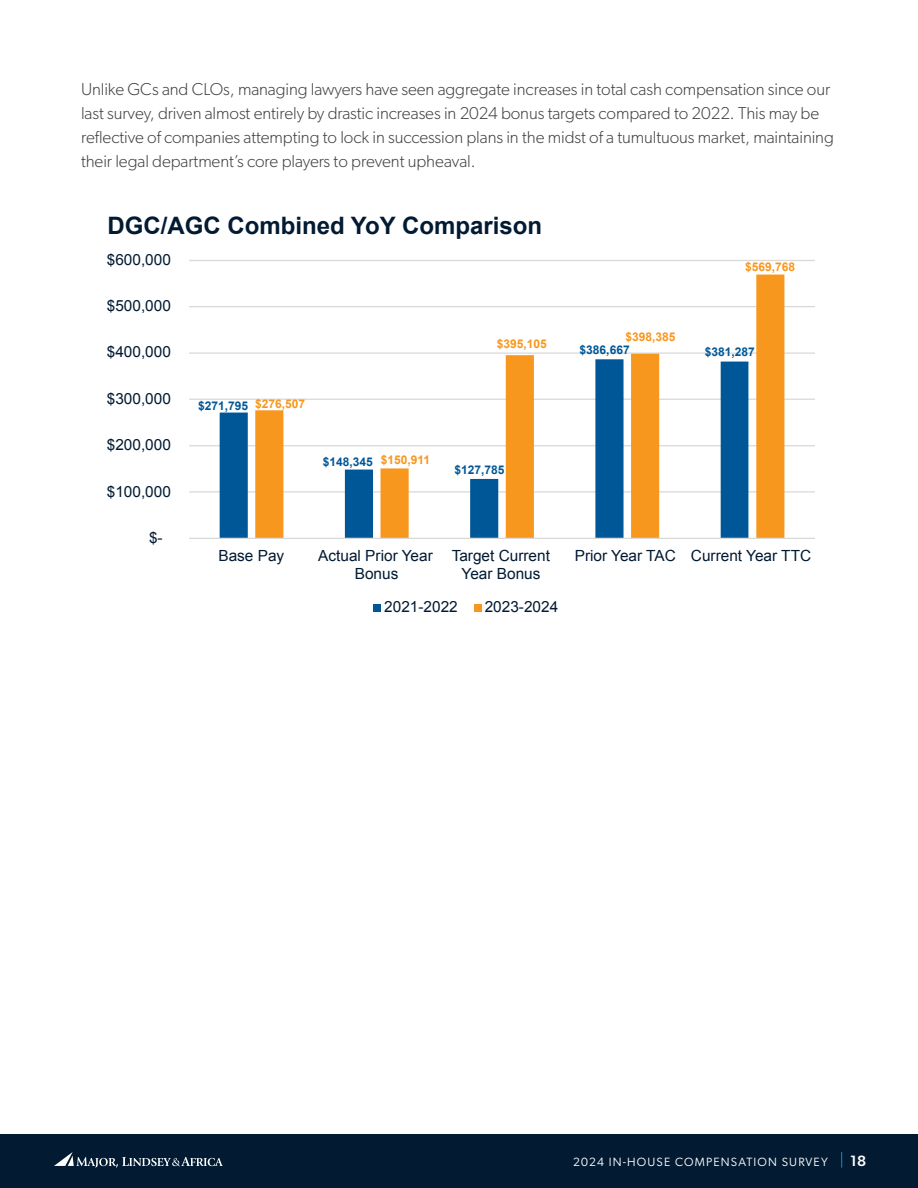
<style>
.page{position:relative;width:918px;height:1188px;background:#fff}
.page>*{position:absolute;margin:0;border:0;box-sizing:border-box;transform-origin:0 0}
.t1{font:700 24px "Arial";color:#021a32}
.t2{font:300 17.25px/24px "Gibson";letter-spacing:-.005em;color:#414042}
.t3{font:15.3px/18px "Arial";color:#021a32;text-align:center}
.t4{font:500 15px "Gibson";color:#fff}
.t5{font:700 12px "Arial";color:#005797}
.t6{font:700 12px "Arial";color:#f8971d}
.t7{font:12px "Gibson";letter-spacing:.1em;color:#fff}
</style>
<div class="page">
<div style="left:0;top:1134px;width:918px;height:54px;background:#021a32"></div>
<svg style="left:54px;top:1152px;width:169px;height:16px"></svg>
<svg style="left:841px;top:1152px;width:1px;height:16px"></svg>
<hr style="left:189px;top:491px;width:626px;height:2px;background:#d9d9d9">
<hr style="left:189px;top:445px;width:626px;height:1px;background:#d9d9d9">
<hr style="left:189px;top:399px;width:626px;height:1px;background:#d9d9d9">
<hr style="left:189px;top:352px;width:626px;height:2px;background:#d9d9d9">
<hr style="left:189px;top:306px;width:626px;height:1px;background:#d9d9d9">
<hr style="left:189px;top:260px;width:626px;height:1px;background:#d9d9d9">
<svg style="left:220px;top:398px;width:35px;height:140px;fill:#005797"></svg>
<svg style="left:255px;top:275px;width:529px;height:263px"></svg>
<hr style="left:189px;top:538px;width:626px;height:1px;background:#d9d9d9">
<div style="left:373px;top:604px;width:8px;height:7px;background:#005797"></div>
<div style="left:474px;top:604px;width:7px;height:7px;background:#f8971d"></div>
<p class="t2" style="left:81px;top:77px;width:754px">Unlike GCs and CLOs, managing lawyers have seen aggregate increases in total cash compensation since our last survey, driven almost entirely by drastic increases in 2024 bonus targets compared to 2022. This may be reflective of companies attempting to lock in succession plans in the midst of a tumultuous market, maintaining their legal department’s core players to prevent upheaval.</p>
<h1 class="t1" style="left:107px;top:209px;width:436px">DGC/AGC Combined YoY Comparison</h1>
<p class="t3" style="left:107px;top:251px;width:66px">$600,000</p>
<p class="t3" style="left:107px;top:297px;width:66px">$500,000</p>
<p class="t3" style="left:107px;top:343px;width:66px">$400,000</p>
<p class="t3" style="left:107px;top:390px;width:66px">$300,000</p>
<p class="t3" style="left:107px;top:436px;width:66px">$200,000</p>
<p class="t3" style="left:107px;top:482px;width:66px">$100,000</p>
<p class="t3" style="left:149px;top:528px;width:15px">$-</p>
<p class="t6" style="left:255px;top:396px;width:52px">$276,507</p>
<p class="t5" style="left:198px;top:397px;width:52px">$271,795</p>
<p class="t5" style="left:323px;top:454px;width:52px">$148,345</p>
<p class="t6" style="left:381px;top:452px;width:51px">$150,911</p>
<p class="t6" style="left:497px;top:336px;width:52px">$395,105</p>
<p class="t5" style="left:454px;top:462px;width:52px">$127,785</p>
<p class="t6" style="left:745px;top:258px;width:52px">$569,768</p>
<p class="t6" style="left:625px;top:329px;width:52px">$398,385</p>
<p class="t5" style="left:580px;top:342px;width:52px">$386,667</p>
<p class="t5" style="left:705px;top:343px;width:52px">$381,287</p>
<p class="t3" style="left:219px;top:547px;width:67px">Base Pay</p>
<p class="t3" style="left:318px;top:547px;width:116px">Actual Prior Year<br>Bonus</p>
<p class="t3" style="left:452px;top:547px;width:100px">Target Current<br>Year Bonus</p>
<p class="t3" style="left:575px;top:547px;width:238px">Prior Year TAC Current Year TTC</p>
<p class="t3" style="left:384px;top:598px;width:75px">2021-2022</p>
<p class="t3" style="left:485px;top:598px;width:75px">2023-2024</p>
<p class="t7" style="left:573px;top:1154px;width:256px">2024 IN-HOUSE COMPENSATION SURVEY</p>
<p class="t4" style="left:850px;top:1152px;width:17px">18</p>
</div>
